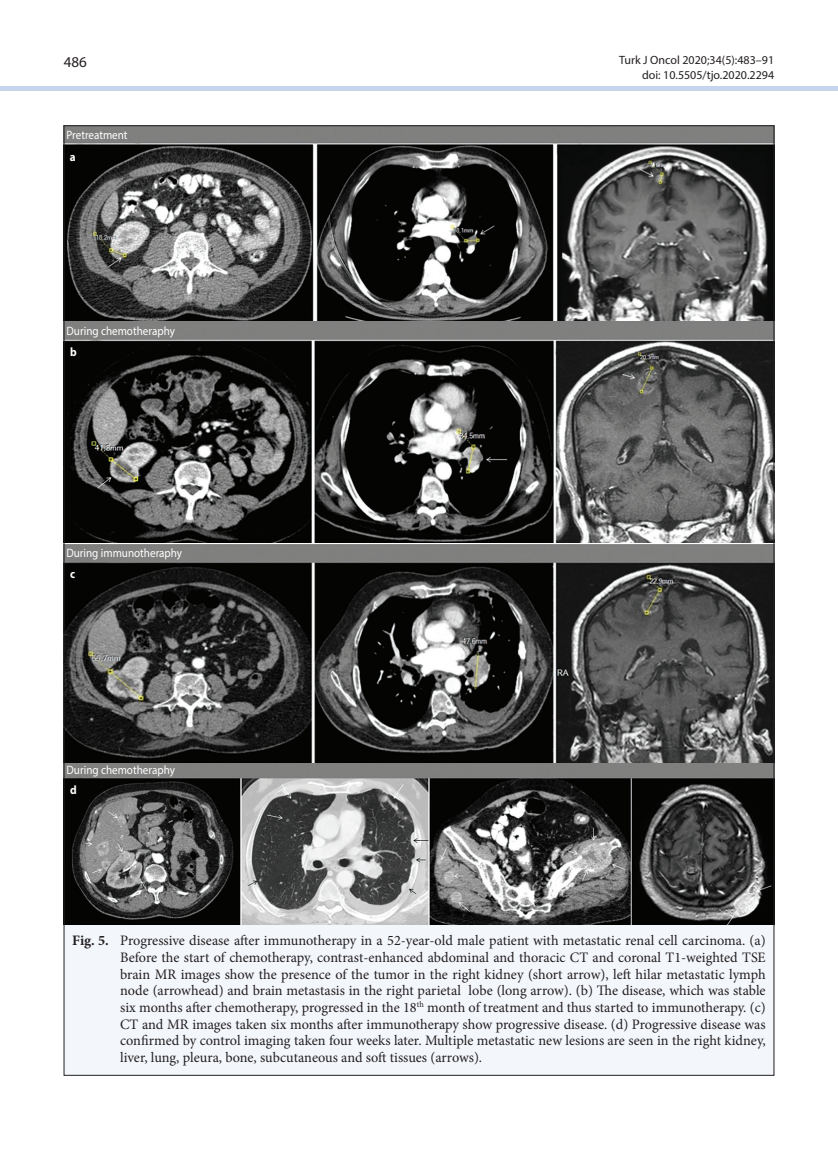
<style>
.page{position:relative;width:838px;height:1170px;background:#fff}
.page>*{position:absolute;margin:0;border:0;box-sizing:border-box;transform-origin:0 0}
.t1{font:15px "Myriad Pro";color:#231f20}
.t2{font:14.4px/16.6px "Minion Pro";letter-spacing:-.005em;color:#231f20;text-align:justify}
.t3{font:12.15px "Myriad Pro";color:#fff;scale:.91 1}
.t4{font:700 12.15px "Myriad Pro";color:#fff;scale:.91 1}
.t5{font:12px/14.4px "Myriad Pro";color:#231f20;text-align:right}
.s1{font-weight:700}
</style>
<div class="page">
<hr style="left:0;top:86px;width:838px;height:4px;background:#c6d5ed">
<img style="left:66px;top:127px;width:706px;height:797px">
<div style="left:64px;top:924px;width:710px;height:151px;background:#f3f6fb"></div>
<p class="t1" style="left:64px;top:52px;width:25px">486</p>
<p class="t5" style="left:619px;top:53px;width:157px">Turk J Oncol 2020;34(5):483–91 doi: 10.5505/tjo.2020.2294</p>
<p class="t3" style="left:67px;top:127px;width:69px">Pretreatment</p>
<p class="t4" style="left:70px;top:148px;width:8px">a</p>
<p class="t3" style="left:67px;top:323px;width:120px">During chemotheraphy</p>
<p class="t4" style="left:70px;top:344px;width:9px">b</p>
<p class="t3" style="left:66px;top:545px;width:129px">During immunotheraphy</p>
<p class="t4" style="left:70px;top:566px;width:7px">c</p>
<p class="t3" style="left:67px;top:762px;width:120px">During chemotheraphy</p>
<p class="t4" style="left:70px;top:781px;width:9px">d</p>
<p class="t2" style="left:120px;top:932px;width:647px;text-indent:-48px"><span class="s1">Fig. 5.</span> Progressive disease after immunotherapy in a 52-year-old male patient with metastatic renal cell carcinoma. (a)<br>Before the start of chemotherapy, contrast-enhanced abdominal and thoracic CT and coronal T1-weighted TSE brain MR images show the presence of the tumor in the right kidney (short arrow), left hilar metastatic lymph node (arrowhead) and brain metastasis in the right parietal lobe (long arrow). (b) The disease, which was stable six months after chemotherapy, progressed in the 18<sup>th</sup> month of treatment and thus started to immunotherapy. (c)<br>CT and MR images taken six months after immunotherapy show progressive disease. (d) Progressive disease was confirmed by control imaging taken four weeks later. Multiple metastatic new lesions are seen in the right kidney, liver, lung, pleura, bone, subcutaneous and soft tissues (arrows).</p>
</div>
